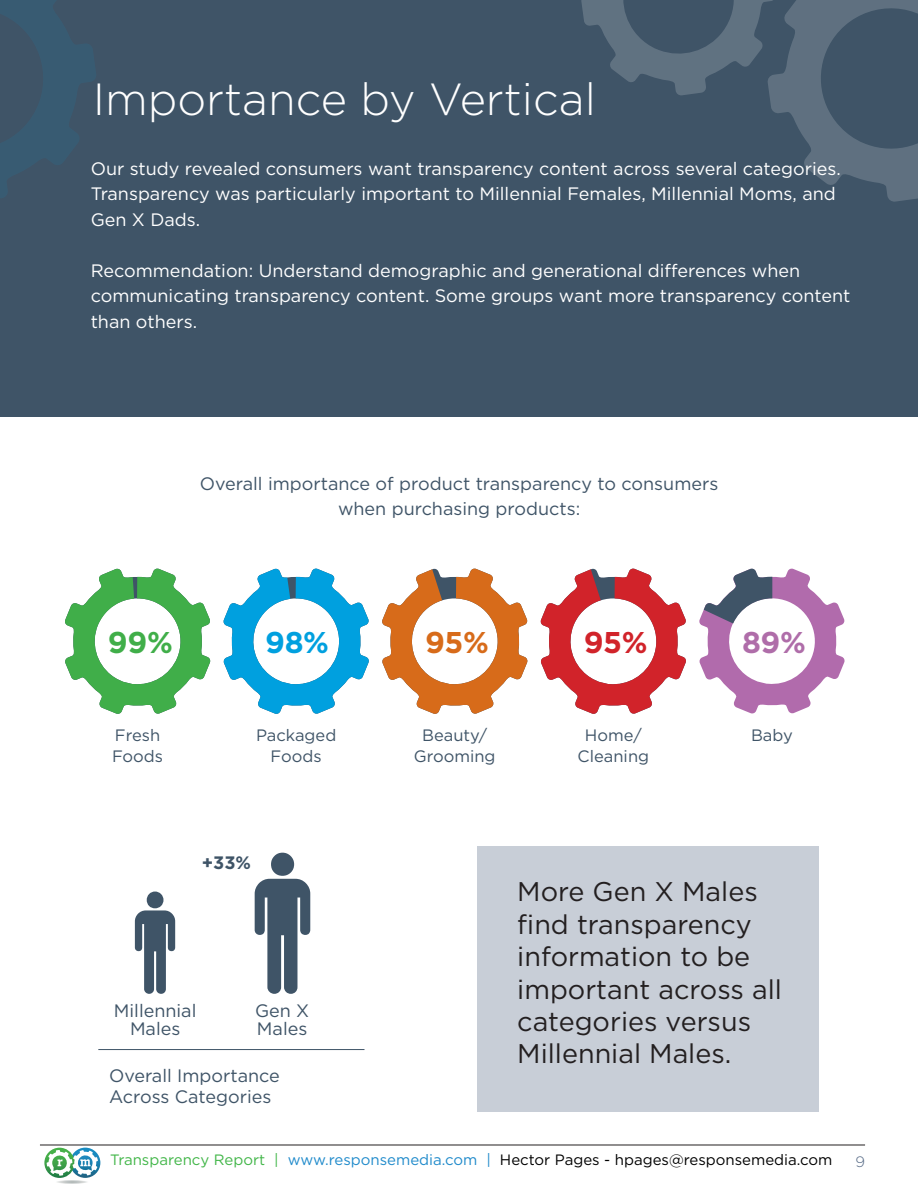
<style>
.page{position:relative;width:918px;height:1188px;background:#fff}
.page>*{position:absolute;margin:0;border:0;box-sizing:border-box;transform-origin:0 0}
.t1{font:300 45px "Gotham";color:#fff}
.t2{font:700 30px "Gotham";color:#af6da9}
.t3{font:700 30px "Gotham";color:#d76b1a}
.t4{font:700 30px "Gotham";color:#40ae49}
.t5{font:700 30px "Gotham";color:#00a0df}
.t6{font:700 30px "Gotham";color:#d1232a}
.t7{font:27px/32.4px "Gotham";color:#231f20}
.t8{font:18px/25.5px "Gotham";color:#fff}
.t9{font:18px/25.5px "Gotham";color:#3f5467;text-align:center}
.t10{font:700 18px "Gotham";color:#3f5467}
.t11{font:16.5px/21px "Gotham";color:#3f5467;text-align:center}
.t12{font:15px "Gotham";color:#000}
.t13{font:300 15px "Gotham";color:#546884}
.s1{color:#42b649}
.s2{color:#218bcb}
</style>
<div class="page">
<hr style="left:40px;top:1145px;width:825px;height:1px;background:#231f20">
<svg style="left:70px;top:1148px;width:30px;height:30px"></svg>
<svg style="left:44px;top:1148px;width:54px;height:36px"></svg>
<svg style="left:699px;top:568px;width:146px;height:146px"></svg>
<div style="left:0;top:0;width:918px;height:417px;background:#3f5467"></div>
<svg style="left:581px;top:0;width:337px;height:202px"></svg>
<svg style="left:382px;top:568px;width:146px;height:146px"></svg>
<svg style="left:540px;top:568px;width:146px;height:146px"></svg>
<svg style="left:65px;top:568px;width:146px;height:146px"></svg>
<svg style="left:223px;top:568px;width:146px;height:146px"></svg>
<svg style="left:135px;top:892px;width:40px;height:102px"></svg>
<svg style="left:255px;top:853px;width:55px;height:141px"></svg>
<div style="left:477px;top:847px;width:342px;height:265px;background:#c8ced7"></div>
<hr style="left:98px;top:1049px;width:266px;height:1px;background:#3f5467">
<svg style="left:0;top:0;width:96px;height:198px"></svg>
<p class="t1" style="left:93px;top:71px;width:505px">Importance by Vertical</p>
<p class="t8" style="left:91px;top:155px;width:752px">Our study revealed consumers want transparency content across several categories.<br>Transparency was particularly important to Millennial Females, Millennial Moms, and<br>Gen X Dads.</p>
<p class="t8" style="left:91px;top:257px;width:761px">Recommendation: Understand demographic and generational differences when communicating transparency content. Some groups want more transparency content than others.</p>
<p class="t9" style="left:200px;top:470px;width:520px">Overall importance of product transparency to consumers when purchasing products:</p>
<p class="t4" style="left:108px;top:623px;width:66px">99%</p>
<p class="t5" style="left:265px;top:623px;width:65px">98%</p>
<p class="t6" style="left:584px;top:623px;width:65px">95%</p>
<p class="t3" style="left:425px;top:623px;width:65px">95%</p>
<p class="t2" style="left:742px;top:622px;width:65px">89%</p>
<p class="t11" style="left:115px;top:724px;width:47px">Fresh</p>
<p class="t11" style="left:112px;top:745px;width:53px">Foods</p>
<p class="t11" style="left:256px;top:724px;width:82px">Packaged<br>Foods</p>
<p class="t11" style="left:414px;top:724px;width:83px">Beauty/<br>Grooming</p>
<p class="t11" style="left:578px;top:724px;width:73px">Home/<br>Cleaning</p>
<p class="t11" style="left:751px;top:724px;width:43px">Baby</p>
<p class="t10" style="left:202px;top:851px;width:51px">+33%</p>
<p class="t9" style="left:114px;top:998px;width:84px">Millennial</p>
<p class="t9" style="left:130px;top:1016px;width:52px">Males</p>
<p class="t9" style="left:255px;top:998px;width:56px">Gen X</p>
<p class="t9" style="left:257px;top:1016px;width:52px">Males</p>
<p class="t9" style="left:109px;top:1062px;width:172px">Overall Importance</p>
<p class="t9" style="left:109px;top:1084px;width:164px">Across Categories</p>
<p class="t7" style="left:517px;top:875px;width:266px">More Gen X Males find transparency information to be important across all categories versus<br>Millennial Males.</p>
<p class="t12" style="left:110px;top:1150px;width:724px"><span class="s1">Transparency Report |</span> <span class="s2">www.responsemedia.com |</span> Hector Pages - hpages@responsemedia.com</p>
<p class="t13" style="left:855px;top:1152px;width:11px">9</p>
</div>
